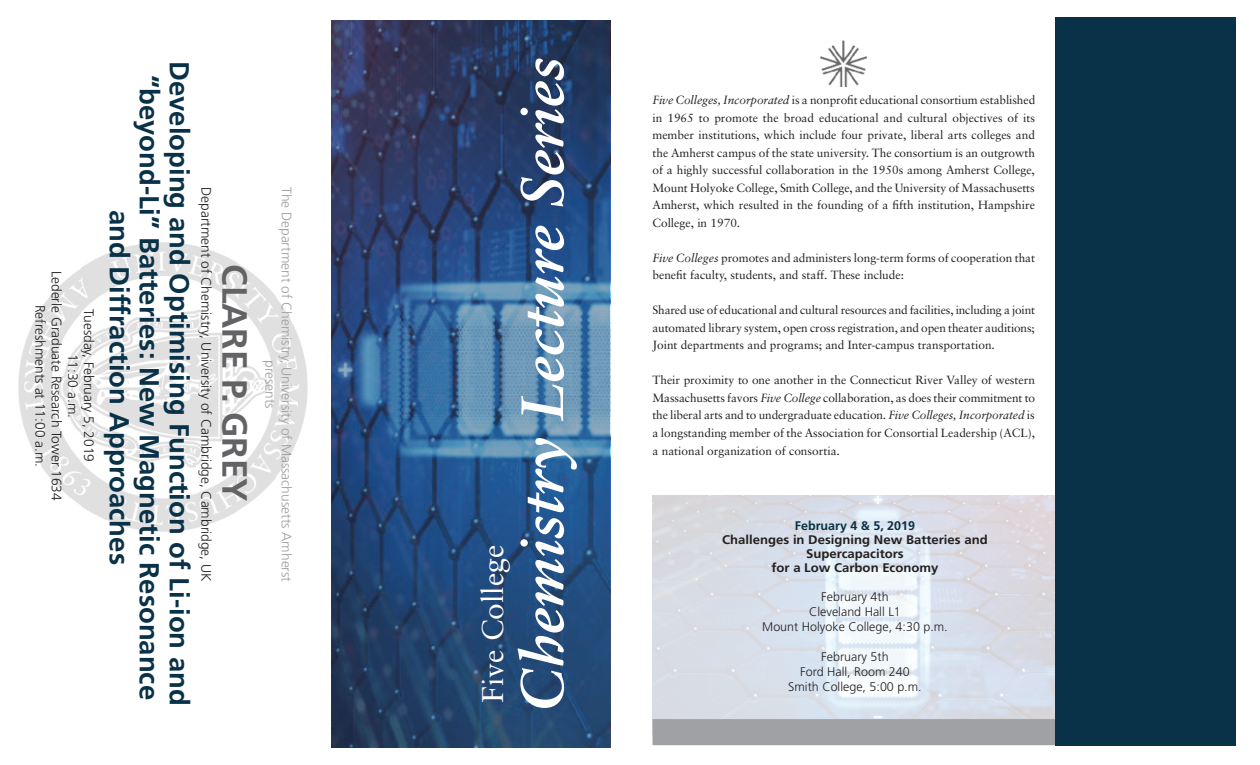
<style>
.page{position:relative;width:1260px;height:765px;background:#fff}
.page>*{position:absolute;margin:0;border:0;box-sizing:border-box;transform-origin:0 0}
.t1{font:italic 700 60px "Sabon";color:#fff}
.t2{font:700 35px "Frutiger";color:#636366}
.t3{font:30px "Sabon";color:#fff}
.t4{font:700 27.5px/60px "Frutiger";color:#093248;text-align:center}
.t5{font:300 13.75px/16.2px "Frutiger";color:#231f20;text-align:center}
.t6{font:300 13.75px/16.2px "Frutiger";color:#9d9fa2;text-align:center}
.t7{font:300 12.5px/15px "Frutiger";color:#231f20;text-align:center}
.t8{font:700 12.5px/14px "Frutiger";color:#231f20;text-align:center;scale:1.05 1}
.t9{font:700 12.5px "Frutiger";color:#09303f}
.t10{font:11.88px/17.5px "Sabon";color:#231f20;text-align:justify}
.s1{font-style:italic}
</style>
<div class="page">
<img style="left:18px;top:242px;width:290px;height:290px">
<img style="left:652px;top:495px;width:404px;height:224px">
<div style="left:652px;top:719px;width:431px;height:26px;background:#a0a1a5"></div>
<img style="left:821px;top:41px;width:46px;height:46px">
<div style="left:1056px;top:17px;width:180px;height:728px;background:#093248"></div>
<svg style="left:331px;top:20px;width:279px;height:727px;background:#2e507d"></svg>
<p class="t5" style="left:97px;top:271px;width:231px;rotate:90deg">Tuesday, February 5, 2019<br>11:30 a.m.<br>Lederle Graduate Research Tower 1634<br>Refreshments at 11:00 a.m.</p>
<h3 class="t4" style="left:210px;top:61px;width:646px;rotate:90deg">Developing and Optimising Function of Li-ion and and Diffraction Approaches</h3>
<h3 class="t4" style="left:180px;top:75px;width:627px;rotate:90deg">“beyond-Li” Batteries: New Magnetic Resonance</h3>
<p class="t5" style="left:214px;top:187px;width:396px;rotate:90deg">Department of Chemistry, University of Cambridge, Cambridge, UK</p>
<h2 class="t2" style="left:255px;top:264px;width:239px;rotate:90deg">CLARE P. GREY</h2>
<p class="t6" style="left:295px;top:187px;width:397px;rotate:90deg">The Department of Chemistry, University of Massachusetts Amherst presents</p>
<h1 class="t1" style="left:506px;top:712px;width:656px;rotate:-90deg">Chemistry Lecture Series</h1>
<h3 class="t3" style="left:475px;top:703px;width:160px;rotate:-90deg">Five College</h3>
<p class="t10" style="left:652px;top:91px;width:384px"><span class="s1">Five Colleges, Incorporated</span> is a nonprofit educational consortium established in 1965 to promote the broad educational and cultural objectives of its member institutions, which include four private, liberal arts colleges and the Amherst campus of the state university. The consortium is an outgrowth of a highly successful collaboration in the 1950s among Amherst College, Mount Holyoke College, Smith College, and the University of Massachusetts Amherst, which resulted in the founding of a fifth institution, Hampshire College, in 1970.</p>
<p class="t10" style="left:652px;top:249px;width:384px"><span class="s1">Five Colleges</span> promotes and administers long-term forms of cooperation that benefit faculty, students, and staff. These include:</p>
<p class="t10" style="left:652px;top:301px;width:384px">Shared use of educational and cultural resources and facilities, including a joint automated library system, open cross registration, and open theater auditions; Joint departments and programs; and Inter-campus transportation.</p>
<p class="t10" style="left:652px;top:371px;width:384px">Their proximity to one another in the Connecticut River Valley of western Massachusetts favors <span class="s1">Five College</span> collaboration, as does their commitment to the liberal arts and to undergraduate education. <span class="s1">Five Colleges, Incorporated</span> is a longstanding member of the Association for Consortial Leadership (ACL),</p>
<p class="t10" style="left:652px;top:442px;width:189px">a national organization of consortia.</p>
<p class="t9" style="left:795px;top:518px;width:122px">February 4 &amp; 5, 2019</p>
<p class="t8" style="left:722px;top:533px;width:254px">Challenges in Designing New Batteries and<br>Supercapacitors<br>for a Low Carbon Economy</p>
<p class="t7" style="left:762px;top:589px;width:187px">February 4th<br>Cleveland Hall L1<br>Mount Holyoke College, 4:30 p.m.</p>
<p class="t7" style="left:788px;top:649px;width:135px">February 5th<br>Ford Hall, Room 240<br>Smith College, 5:00 p.m.</p>
</div>
